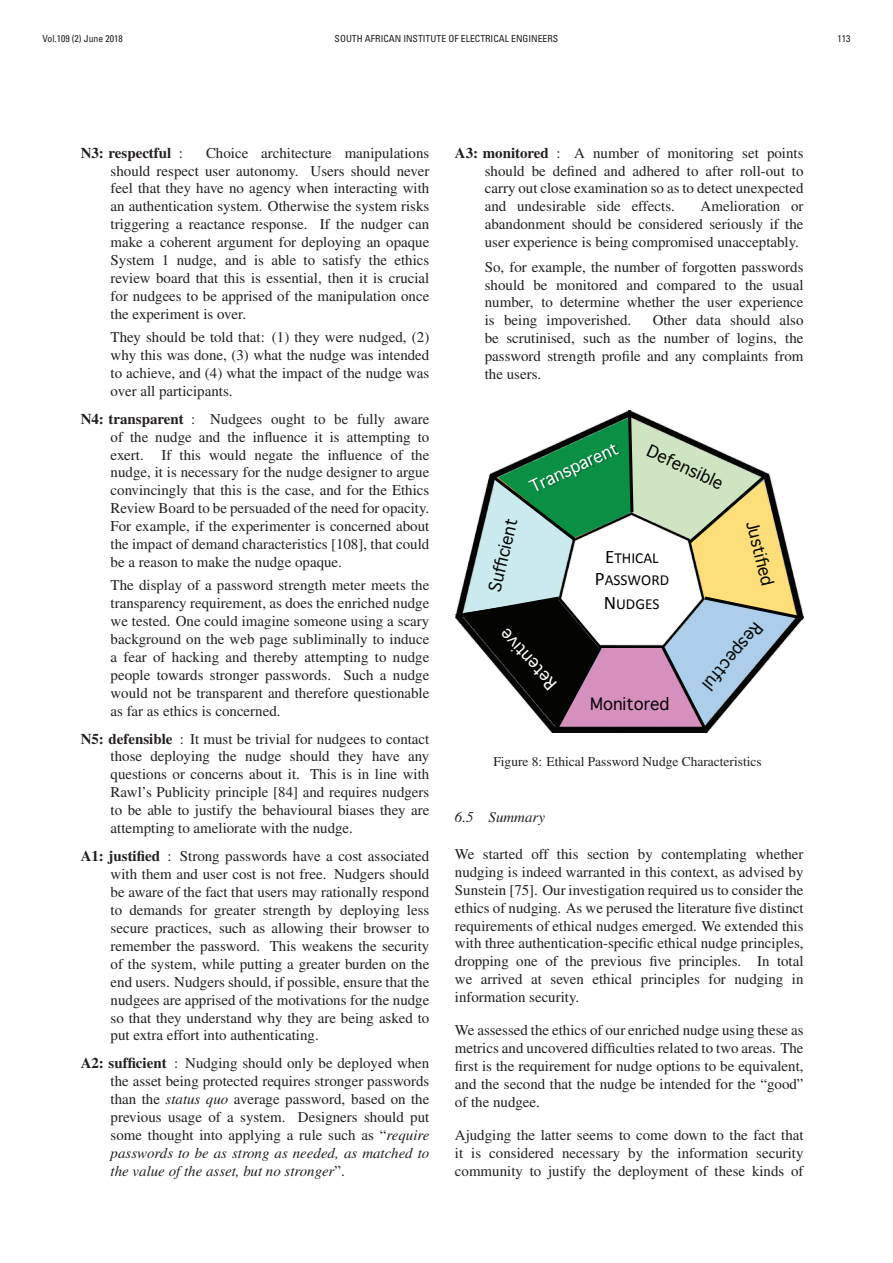
<style>
.page{position:relative;width:893px;height:1263px;background:#fff}
.page>*{position:absolute;margin:0;border:0;box-sizing:border-box;transform-origin:0 0}
.t1{font:16.35px "Geneva";color:#040503}
.t2{font:16.35px "Geneva";color:#fff}
.t3{font:15.3px/23px "Calibri";color:#040503;text-align:center}
.t4{font:15px/18px "Nimbus Rom No 9 L";color:#231f20;text-align:justify}
.t5{font:500 15px "Nimbus Rom No 9 L";color:#231f20}
.t6{font:italic 15px "Nimbus Rom No 9 L";color:#231f20}
.t7{font:13.5px "Nimbus Rom No 9 L";color:#231f20}
.t8{font:condensed 9.75px "Univers";color:#231f20}
.s1{font-weight:400}
.s2{font-weight:500}
.s3{font-style:italic}
.s4{font-size:19.2px}
</style>
<div class="page">
<svg style="left:455px;top:410px;width:349px;height:323px"></svg>
<img style="left:523px;top:434px;width:104px;height:69px">
<img style="left:490px;top:618px;width:77px;height:79px">
<p class="t8" style="left:43px;top:32px;width:82px">Vol.109 (2) June 2018</p>
<p class="t8" style="left:335px;top:32px;width:225px">SOUTH AFRICAN INSTITUTE OF ELECTRICAL ENGINEERS</p>
<p class="t8" style="left:837px;top:32px;width:14px">113</p>
<p class="t5" style="left:81px;top:143px;width:104px">N3: respectful <span class="s1">:</span></p>
<p class="t4" style="left:111px;top:144px;width:320px;text-indent:95px">Choice architecture manipulations should respect user autonomy. Users should never feel that they have no agency when interacting with an authentication system. Otherwise the system risks triggering a reactance response. If the nudger can make a coherent argument for deploying an opaque System 1 nudge, and is able to satisfy the ethics review board that this is essential, then it is crucial for nudgees to be apprised of the manipulation once the experiment is over.</p>
<p class="t4" style="left:111px;top:328px;width:320px">They should be told that: (1) they were nudged, (2) why this was done, (3) what the nudge was intended to achieve, and (4) what the impact of the nudge was over all participants.</p>
<p class="t4" style="left:111px;top:410px;width:320px;text-indent:-30px"><span class="s2">N4: transparent</span> : Nudgees ought to be fully aware of the nudge and the influence it is attempting to exert. If this would negate the influence of the nudge, it is necessary for the nudge designer to argue convincingly that this is the case, and for the Ethics Review Board to be persuaded of the need for opacity.<br>For example, if the experimenter is concerned about the impact of demand characteristics [108], that could be a reason to make the nudge opaque.</p>
<p class="t4" style="left:111px;top:576px;width:320px">The display of a password strength meter meets the transparency requirement, as does the enriched nudge we tested. One could imagine someone using a scary background on the web page subliminally to induce a fear of hacking and thereby attempting to nudge people towards stronger passwords. Such a nudge would not be transparent and therefore questionable as far as ethics is concerned.</p>
<p class="t4" style="left:111px;top:730px;width:320px;text-indent:-30px"><span class="s2">N5: defensible</span> : It must be trivial for nudgees to contact those deploying the nudge should they have any questions or concerns about it. This is in line with Rawl’s Publicity principle [84] and requires nudgers to be able to justify the behavioural biases they are attempting to ameliorate with the nudge.</p>
<p class="t4" style="left:111px;top:847px;width:320px;text-indent:-30px"><span class="s2">A1: justified</span> : Strong passwords have a cost associated with them and user cost is not free. Nudgers should be aware of the fact that users may rationally respond to demands for greater strength by deploying less secure practices, such as allowing their browser to remember the password. This weakens the security of the system, while putting a greater burden on the end users. Nudgers should, if possible, ensure that the nudgees are apprised of the motivations for the nudge so that they understand why they are being asked to put extra effort into authenticating.</p>
<p class="t4" style="left:111px;top:1054px;width:320px;text-indent:-30px"><span class="s2">A2: sufficient</span> : Nudging should only be deployed when the asset being protected requires stronger passwords than the <span class="s3">status quo</span> average password, based on the previous usage of a system. Designers should put some thought into applying a rule such as “<span class="s3">require passwords to be as strong as needed, as matched to the value of the asset, but no stronger</span>”.</p>
<p class="t4" style="left:485px;top:144px;width:320px;text-indent:-30px"><span class="s2">A3: monitored</span> : A number of monitoring set points should be defined and adhered to after roll-out to carry out close examination so as to detect unexpected and undesirable side effects.</p>
<p class="t4" style="left:485px;top:198px;width:320px;text-indent:216px">Amelioration or abandonment should be considered seriously if the user experience is being compromised unacceptably.</p>
<p class="t4" style="left:485px;top:258px;width:320px">So, for example, the number of forgotten passwords should be monitored and compared to the usual number, to determine whether the user experience is being impoverished.</p>
<p class="t4" style="left:485px;top:312px;width:320px;text-indent:168px">Other data should also be scrutinised, such as the number of logins, the password strength profile and any complaints from the users.</p>
<p class="t1" style="left:480px;top:588px;width:76px;rotate:-76deg">Suffi cient</p>
<p class="t2" style="left:525px;top:475px;width:97px;rotate:-25deg">Transparent</p>
<p class="t1" style="left:654px;top:437px;width:83px;rotate:25deg">Defensible</p>
<p class="t3" style="left:595px;top:546px;width:76px"><span class="s4">E</span>THICAL<br><span class="s4">P</span>ASSWORD<br><span class="s4">N</span>UDGES</p>
<p class="t1" style="left:766px;top:518px;width:68px;rotate:76deg">Justifi ed</p>
<p class="t2" style="left:543px;top:696px;width:77px;rotate:-132deg">Retentive</p>
<p class="t1" style="left:590px;top:689px;width:81px">Monitored</p>
<p class="t1" style="left:770px;top:633px;width:85px;rotate:130deg">Respectful</p>
<p class="t7" style="left:493px;top:753px;width:270px">Figure 8: Ethical Password Nudge Characteristics</p>
<p class="t6" style="left:455px;top:808px;width:92px">6.5 Summary</p>
<p class="t4" style="left:455px;top:845px;width:350px">We started off this section by contemplating whether nudging is indeed warranted in this context, as advised by Sunstein [75]. Our investigation required us to consider the ethics of nudging. As we perused the literature five distinct requirements of ethical nudges emerged. We extended this with three authentication-specific ethical nudge principles, dropping one of the previous five principles. In total we arrived at seven ethical principles for nudging in information security.</p>
<p class="t4" style="left:455px;top:1021px;width:350px">We assessed the ethics of our enriched nudge using these as metrics and uncovered difficulties related to two areas. The first is the requirement for nudge options to be equivalent, and the second that the nudge be intended for the “good” of the nudgee.</p>
<p class="t4" style="left:455px;top:1126px;width:350px">Ajudging the latter seems to come down to the fact that it is considered necessary by the information security community to justify the deployment of these kinds of</p>
</div>
